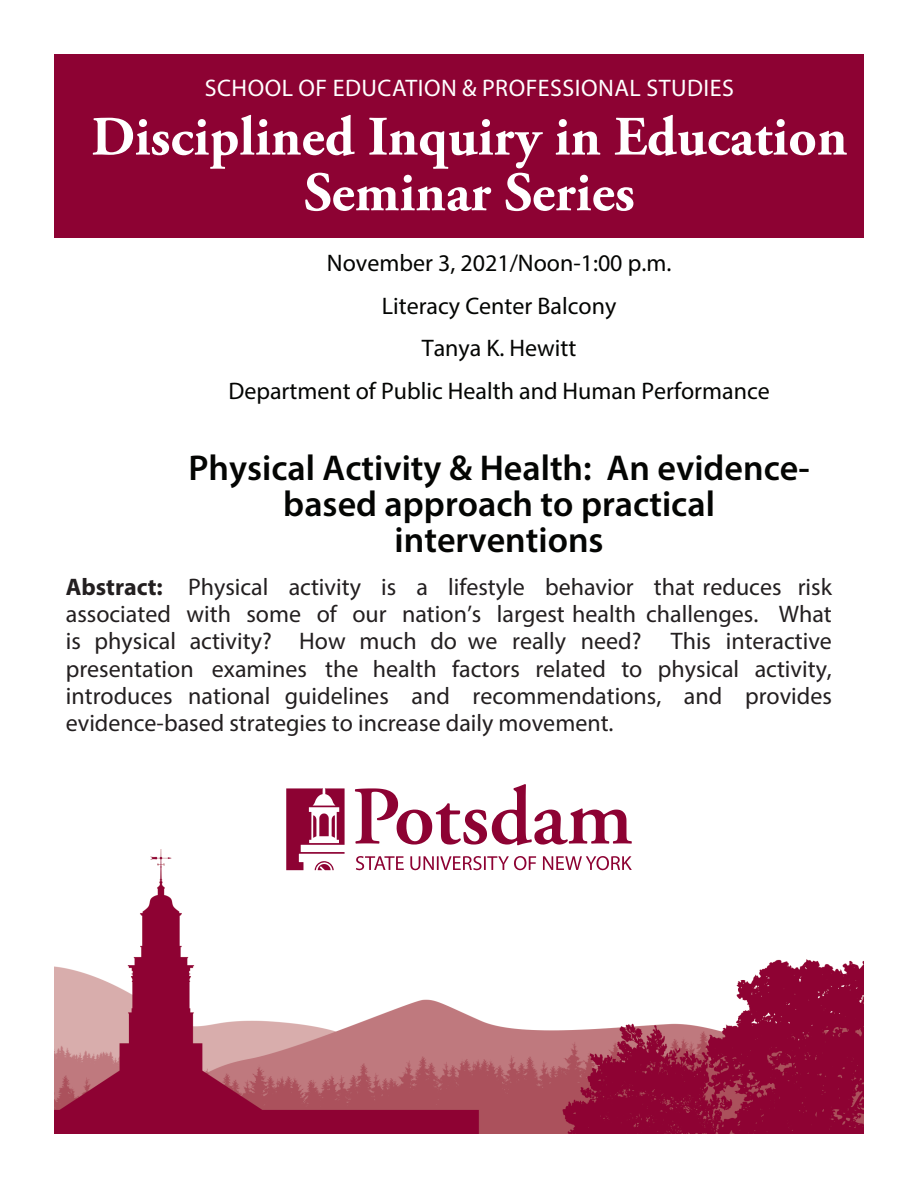
<style>
.page{position:relative;width:918px;height:1188px;background:#fff}
.page>*{position:absolute;margin:0;border:0;box-sizing:border-box;transform-origin:0 0}
.t1{font:700 55.5px/55.7px "Adobe Garamond Pro";color:#fff;text-align:center}
.t2{font:600 36px/36px "Myriad Pro";color:#040503;text-align:center}
.t3{font:24px/27.3px "Myriad Pro";color:#231f20;text-align:justify}
.t4{font:24px/42.8px "Myriad Pro";color:#040503;text-align:center}
.t5{font:24px "Myriad Pro";letter-spacing:.02em;color:#fff}
.s1{font-weight:700}
</style>
<div class="page">
<div style="left:54px;top:54px;width:810px;height:184px;background:#8d0233"></div>
<img style="left:54px;top:849px;width:810px;height:285px">
<svg style="left:355px;top:784px;width:277px;height:61px"></svg>
<svg style="left:543px;top:856px;width:89px;height:14px"></svg>
<svg style="left:356px;top:856px;width:48px;height:14px"></svg>
<svg style="left:410px;top:856px;width:126px;height:14px"></svg>
<svg style="left:286px;top:788px;width:59px;height:82px"></svg>
<p class="t5" style="left:205px;top:73px;width:531px">SCHOOL OF EDUCATION &amp; PROFESSIONAL STUDIES</p>
<h1 class="t1" style="left:91px;top:110px;width:758px">Disciplined Inquiry in Education<br>Seminar Series</h1>
<p class="t4" style="left:228px;top:241px;width:543px">November 3, 2021/Noon-1:00 p.m.<br>Literacy Center Balcony<br>Tanya K. Hewitt<br>Department of Public Health and Human Performance</p>
<h2 class="t2" style="left:188px;top:449px;width:623px">Physical Activity &amp; Health: An evidence&shy;based approach to practical interventions</h2>
<p class="t3" style="left:66px;top:573px;width:768px"><span class="s1">Abstract:</span> Physical activity is a lifestyle behavior that reduces risk associated with some of our nation’s largest health challenges. What is physical activity? How much do we really need? This interactive presentation examines the health factors related to physical activity, introduces national guidelines and recommendations, and provides evidence-based strategies to increase daily movement.</p>
</div>
